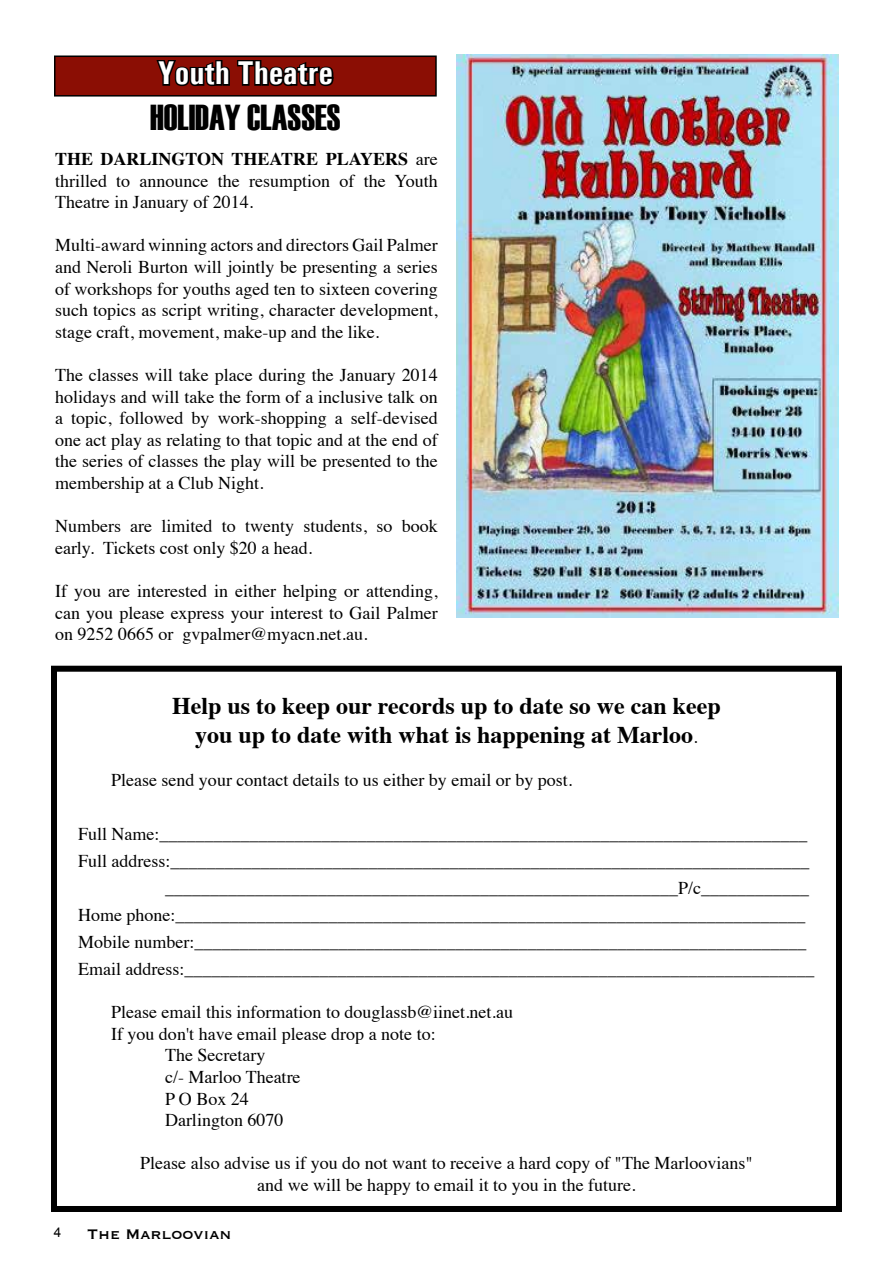
<style>
.page{position:relative;width:893px;height:1263px;background:#fff}
.page>*{position:absolute;margin:0;border:0;box-sizing:border-box;transform-origin:0 0}
.t1{font:36px "Haettenschweiler";color:#000}
.t2{font:700 condensed 33px "Univers";color:#fff}
.t3{font:700 24px/28.8px "Times";color:#000;text-align:center}
.t4{font:18px/21.6px "Times";color:#000;text-align:justify}
.t5{font:700 18px "Times";color:#000}
.t6{font:18px "Copperplate";color:#000}
.t7{font:13.5px "Arial";color:#000}
.s1{font-weight:700}
.s2{font-weight:400;font-size:18px}
</style>
<div class="page">
<div style="left:51px;top:666px;width:791px;height:546px;border:6px solid #000"></div>
<div style="left:55px;top:56px;width:381px;height:40px;background:#8b0e04"></div>
<svg style="left:156px;top:60px;width:178px;height:27px"></svg>
<div style="left:54px;top:56px;width:383px;height:41px;border:2px solid #000"></div>
<img style="left:456px;top:54px;width:383px;height:564px">
<h2 class="t2" style="left:158px;top:53px;width:177px">Youth Theatre</h2>
<h1 class="t1" style="left:150px;top:97px;width:191px">HOLIDAY CLASSES</h1>
<p class="t4" style="left:55px;top:147px;width:384px;text-indent:305px"><span class="s1">yers</span> are thrilled to announce the resumption of the Youth Theatre in January of 2014.</p>
<p class="t4" style="left:55px;top:233px;width:384px">Multi-award winning actors and directors Gail Palmer and Neroli Burton will jointly be presenting a series of workshops for youths aged ten to sixteen covering such topics as script writing, character development, stage craft, movement, make-up and the like.</p>
<p class="t4" style="left:55px;top:363px;width:384px">The classes will take place during the January 2014 holidays and will take the form of a inclusive talk on a topic, followed by work-shopping a self-devised one act play as relating to that topic and at the end of the series of classes the play will be presented to the membership at a Club Night.</p>
<p class="t4" style="left:55px;top:514px;width:384px">Numbers are limited to twenty students, so book early. Tickets cost only $20 a head.</p>
<p class="t4" style="left:55px;top:579px;width:384px">If you are interested in either helping or attending, can you please express your interest to Gail Palmer on 9252 0665 or gvpalmer@myacn.net.au.</p>
<p class="t5" style="left:55px;top:142px;width:284px">The Darlington theatre pLA</p>
<h3 class="t3" style="left:172px;top:689px;width:550px">Help us to keep our records up to date so we can keep you up to date with what is happening at Marloo<span class="s2">.</span></h3>
<p class="t4" style="left:111px;top:768px;width:463px">Please send your contact details to us either by email or by post.</p>
<p class="t4" style="left:78px;top:822px;width:731px">Full Name:________________________________________________________________________</p>
<p class="t4" style="left:78px;top:849px;width:733px">Full address:_______________________________________________________________________</p>
<p class="t4" style="left:165px;top:876px;width:646px">_________________________________________________________P/c____________</p>
<p class="t4" style="left:78px;top:903px;width:729px">Home phone:______________________________________________________________________</p>
<p class="t4" style="left:78px;top:930px;width:730px">Mobile number:____________________________________________________________________</p>
<p class="t4" style="left:78px;top:957px;width:738px">Email address:______________________________________________________________________</p>
<p class="t4" style="left:111px;top:1000px;width:404px">Please email this information to douglassb@iinet.net.au</p>
<p class="t4" style="left:111px;top:1021px;width:326px">If you don't have email please drop a note to:</p>
<p class="t4" style="left:165px;top:1043px;width:102px">The Secretary</p>
<p class="t4" style="left:165px;top:1065px;width:137px">c/- Marloo Theatre</p>
<p class="t4" style="left:165px;top:1086px;width:85px">P O Box 24</p>
<p class="t4" style="left:165px;top:1108px;width:120px">Darlington 6070</p>
<p class="t4" style="left:140px;top:1151px;width:614px;text-align:center">Please also advise us if you do not want to receive a hard copy of "The Marloovians" and we will be happy to email it to you in the future.</p>
<p class="t7" style="left:54px;top:1223px;width:9px">4</p>
<p class="t6" style="left:87px;top:1223px;width:146px">The Marloovian</p>
</div>
